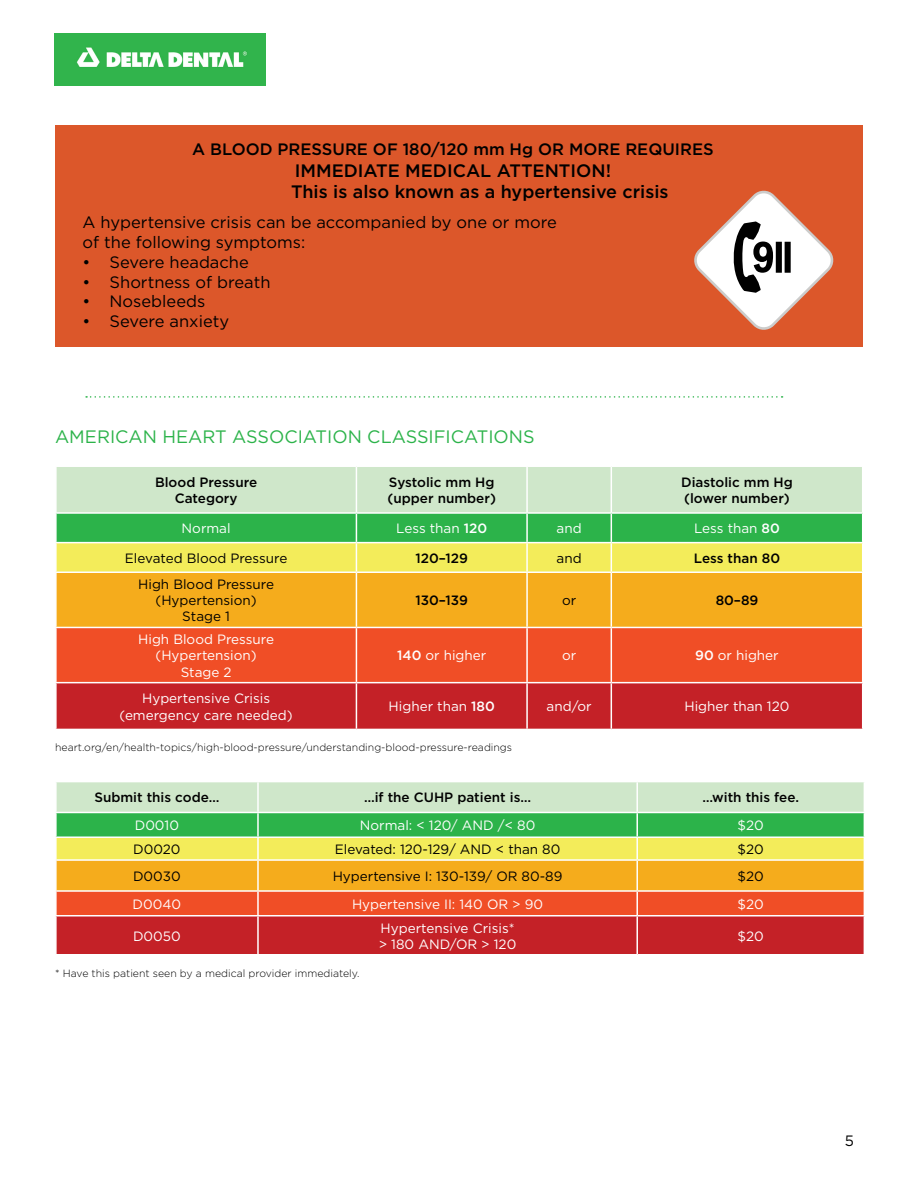
<style>
.page{position:relative;width:918px;height:1188px;background:#fff}
.page>*{position:absolute;margin:0;border:0;box-sizing:border-box;transform-origin:0 0}
.t1{font:500 18px/21.6px "Gotham";color:#000}
.t2{font:18px "Gotham";color:#2cb34a}
.t3{font:16.5px/19.8px "Gotham";color:#000}
.t4{font:500 16.5px "Gotham";color:#000}
.t5{font:15px "Gotham";color:#000}
.t6{font:13.5px/16.2px "Gotham";color:#fff;text-align:center}
.t7{font:500 13.5px/16.2px "Gotham";color:#000}
.t8{font:13.5px/16.2px "Gotham";color:#000;text-align:center}
.t9{font:300 10.5px "Gotham";color:#000}
.s1{font-weight:500}
</style>
<div class="page">
<img style="left:54px;top:33px;width:212px;height:52px">
<div style="left:57px;top:573px;width:805px;height:54px;background:#f5ac1c"></div>
<div style="left:57px;top:628px;width:805px;height:54px;background:#f04e26"></div>
<div style="left:57px;top:683px;width:805px;height:46px;background:#c42127"></div>
<svg style="left:56px;top:466px;width:807px;height:106px;background:#b0db8d"></svg>
<hr style="left:356px;top:573px;width:1px;height:54px;background:#fff">
<hr style="left:526px;top:573px;width:2px;height:54px;background:#fff">
<hr style="left:611px;top:573px;width:1px;height:54px;background:#fff">
<hr style="left:356px;top:628px;width:1px;height:54px;background:#fff">
<hr style="left:526px;top:628px;width:2px;height:54px;background:#fff">
<hr style="left:611px;top:628px;width:1px;height:54px;background:#fff">
<hr style="left:356px;top:683px;width:1px;height:46px;background:#fff">
<hr style="left:526px;top:683px;width:2px;height:46px;background:#fff">
<hr style="left:611px;top:683px;width:1px;height:46px;background:#fff">
<svg style="left:56px;top:782px;width:809px;height:172px;background:#c79755"></svg>
<hr style="left:55px;top:915px;width:203px;height:2px;background:#fff">
<hr style="left:55px;top:917px;width:2px;height:37px;background:#fff">
<hr style="left:258px;top:915px;width:379px;height:2px;background:#fff">
<hr style="left:257px;top:917px;width:2px;height:37px;background:#fff">
<hr style="left:637px;top:915px;width:228px;height:2px;background:#fff">
<hr style="left:636px;top:917px;width:2px;height:37px;background:#fff">
<hr style="left:864px;top:917px;width:1px;height:37px;background:#fff">
<div style="left:55px;top:125px;width:808px;height:222px;background:#dc572a"></div>
<svg style="left:694px;top:191px;width:139px;height:139px"></svg>
<svg style="left:86px;top:396px;width:697px;height:2px"></svg>
<p class="t4" style="left:192px;top:138px;width:523px">A BLOOD PRESSURE OF 180/120 mm Hg OR MORE REQUIRES</p>
<h1 class="t1" style="left:291px;top:159px;width:379px">IMMEDIATE MEDICAL ATTENTION!<br>This is also known as a hypertensive crisis</h1>
<p class="t3" style="left:83px;top:212px;width:476px">A hypertensive crisis can be accompanied by one or more of the following symptoms:</p>
<p class="t3" style="left:83px;top:252px;width:168px">• Severe headache</p>
<p class="t3" style="left:83px;top:271px;width:189px">• Shortness of breath</p>
<p class="t3" style="left:83px;top:291px;width:124px">• Nosebleeds</p>
<p class="t3" style="left:83px;top:311px;width:148px">• Severe anxiety</p>
<h1 class="t2" style="left:55px;top:425px;width:481px">AMERICAN HEART ASSOCIATION CLASSIFICATIONS</h1>
<p class="t7" style="left:155px;top:474px;width:104px;text-align:center">Blood Pressure<br>Category</p>
<p class="t7" style="left:387px;top:474px;width:110px">Systolic mm Hg (upper number)</p>
<p class="t7" style="left:681px;top:474px;width:113px">Diastolic mm Hg (lower number)</p>
<p class="t6" style="left:182px;top:520px;width:51px">Normal</p>
<p class="t6" style="left:396px;top:520px;width:92px">Less than <span class="s1">120</span></p>
<p class="t6" style="left:557px;top:520px;width:27px">and</p>
<p class="t6" style="left:694px;top:520px;width:87px">Less than <span class="s1">80</span></p>
<p class="t8" style="left:125px;top:550px;width:164px">Elevated Blood Pressure</p>
<p class="t7" style="left:415px;top:550px;width:54px">120–129</p>
<p class="t8" style="left:557px;top:550px;width:27px">and</p>
<p class="t7" style="left:694px;top:550px;width:88px">Less than 80</p>
<p class="t8" style="left:138px;top:576px;width:137px">High Blood Pressure (Hypertension)<br>Stage 1</p>
<p class="t7" style="left:415px;top:592px;width:54px">130–139</p>
<p class="t8" style="left:562px;top:592px;width:16px">or</p>
<p class="t7" style="left:716px;top:592px;width:44px">80–89</p>
<p class="t6" style="left:138px;top:631px;width:137px">High Blood Pressure (Hypertension)<br>Stage 2</p>
<p class="t6" style="left:397px;top:647px;width:91px"><span class="s1">140</span> or higher</p>
<p class="t6" style="left:562px;top:647px;width:16px">or</p>
<p class="t6" style="left:695px;top:647px;width:85px"><span class="s1">90</span> or higher</p>
<p class="t6" style="left:120px;top:690px;width:175px">Hypertensive Crisis (emergency care needed)</p>
<p class="t6" style="left:389px;top:698px;width:108px">Higher than <span class="s1">180</span></p>
<p class="t6" style="left:547px;top:698px;width:47px">and/or</p>
<p class="t6" style="left:684px;top:698px;width:107px">Higher than 120</p>
<p class="t9" style="left:55px;top:741px;width:459px">heart.org/en/health-topics/high-blood-pressure/understanding-blood-pressure-readings</p>
<p class="t7" style="left:94px;top:789px;width:127px">Submit this code…</p>
<p class="t7" style="left:364px;top:789px;width:169px">…if the CUHP patient is…</p>
<p class="t7" style="left:703px;top:789px;width:98px">…with this fee.</p>
<p class="t6" style="left:135px;top:817px;width:46px">D0010</p>
<p class="t6" style="left:360px;top:817px;width:177px">Normal: &lt; 120/ AND /&lt; 80</p>
<p class="t6" style="left:738px;top:817px;width:28px">$20</p>
<p class="t8" style="left:133px;top:841px;width:49px">D0020</p>
<p class="t8" style="left:335px;top:841px;width:227px">Elevated: 120-129/ AND &lt; than 80</p>
<p class="t8" style="left:738px;top:841px;width:28px">$20</p>
<p class="t8" style="left:133px;top:868px;width:49px">D0030</p>
<p class="t8" style="left:333px;top:868px;width:231px">Hypertensive I: 130-139/ OR 80-89</p>
<p class="t8" style="left:738px;top:868px;width:28px">$20</p>
<p class="t6" style="left:133px;top:896px;width:50px">D0040</p>
<p class="t6" style="left:352px;top:896px;width:193px">Hypertensive II: 140 OR &gt; 90</p>
<p class="t6" style="left:738px;top:896px;width:28px">$20</p>
<p class="t6" style="left:133px;top:927px;width:49px">D0050</p>
<p class="t6" style="left:379px;top:919px;width:139px;text-align:left">Hypertensive Crisis* &gt; 180 AND/OR &gt; 120</p>
<p class="t6" style="left:738px;top:927px;width:28px">$20</p>
<p class="t9" style="left:55px;top:966px;width:306px">* Have this patient seen by a medical provider immediately.</p>
<p class="t5" style="left:845px;top:1131px;width:11px">5</p>
</div>
